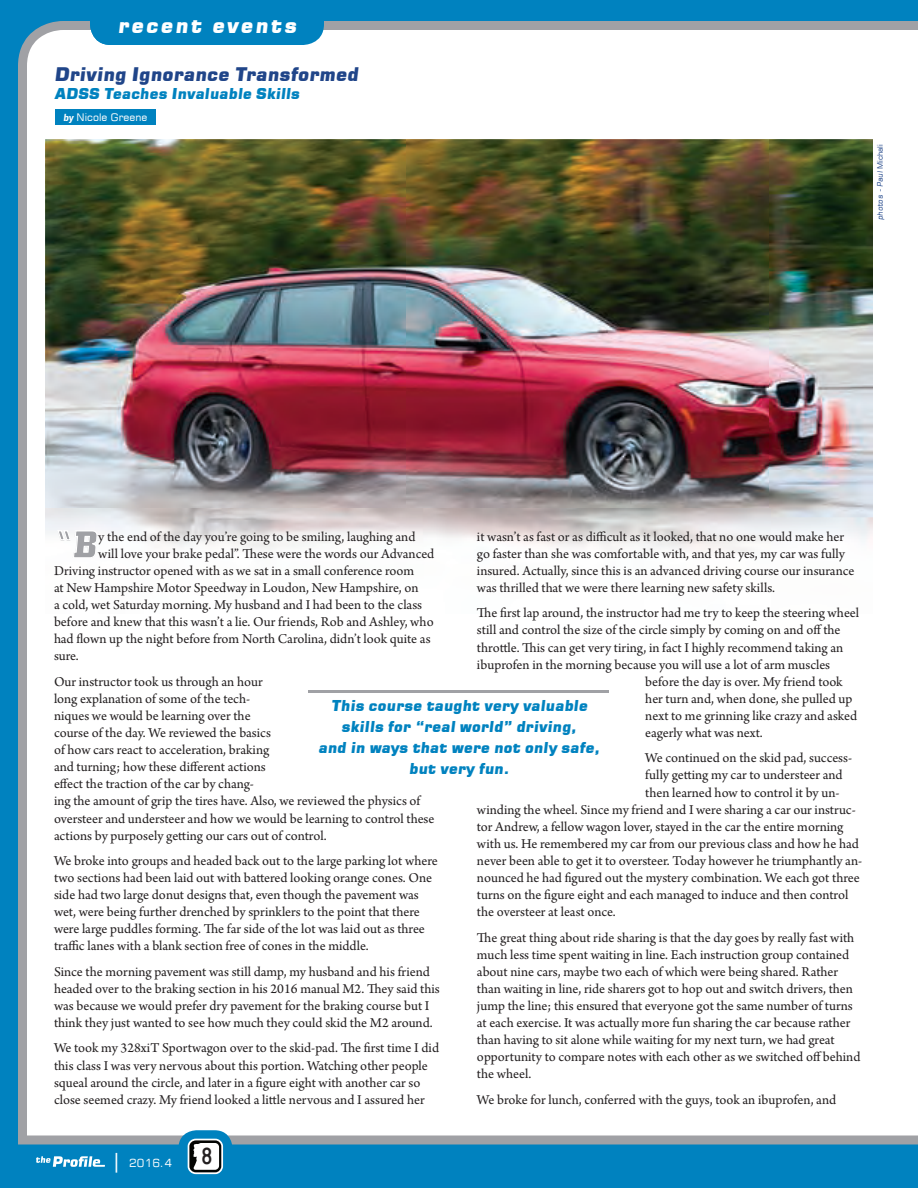
<style>
.page{position:relative;width:918px;height:1188px;background:#0082bf}
.page>*{position:absolute;margin:0;border:0;box-sizing:border-box;transform-origin:0 0}
.t1{font:700 38.85px "Square Slabserif 711 BT";color:#a0a1a5}
.t2{font:24px "Roadgeek 2005 Series C";color:#231f20}
.t3{font:italic 21px "Square 721 Blk";letter-spacing:.1em;color:#fff}
.t4{font:italic 18.75px "Square 721 Blk";color:#204589}
.t5{font:italic 15px/21px "Square 721 Blk";color:#0082bf;text-align:center}
.t6{font:14.25px/17.1px "Arno Pro";color:#231f20}
.t7{font:11.25px "Square 721 BT";color:#fff}
.t8{font:10.5px "Square 721 BT";color:#fff}
.t9{font:7.5px "Square 721 BT";color:#204589}
.s1{font-family:"Square 721";font-weight:700;font-style:italic;font-size:9.75px}
.s2{font-size:19.65px}
</style>
<div class="page">
<div style="left:18px;top:21px;width:900px;height:1123px;background:#fff"></div>
<svg style="left:178px;top:1130px;width:54px;height:45px"></svg>
<svg style="left:36px;top:1156px;width:69px;height:11px"></svg>
<img style="left:45px;top:139px;width:828px;height:475px">
<hr style="left:309px;top:690px;width:300px;height:3px;background:#a0a1a5">
<svg style="left:90px;top:21px;width:234px;height:24px"></svg>
<svg style="left:57px;top:530px;width:41px;height:29px"></svg>
<div style="left:56px;top:110px;width:100px;height:15px;background:#0082bf"></div>
<h3 class="t3" style="left:117px;top:12px;width:181px">recent events</h3>
<h3 class="t3" style="left:115px;top:12px;width:44px">xxx</h3>
<h3 class="t4" style="left:54px;top:63px;width:306px">Driving Ignorance Transformed</h3>
<p class="t5" style="left:54px;top:83px;width:247px">ADSS Teaches Invaluable Skills</p>
<p class="t8" style="left:63px;top:110px;width:86px"><span class="s1">by</span> Nicole Greene</p>
<p class="t9" style="left:876px;top:220px;width:78px;rotate:-90deg">photos - Paul Michali</p>
<h1 class="t1" style="left:54px;top:520px;width:48px">“B</h1>
<p class="t6" style="left:98px;top:529px;width:319px">y the end of the day you’re going to be smiling, laughing and</p>
<p class="t6" style="left:477px;top:529px;width:379px">it wasn’t as fast or as difficult as it looked, that no one would make her go faster than she was comfortable with, and that yes, my car was fully insured. Actually, since this is an advanced driving course our insurance was thrilled that we were there learning new safety skills.</p>
<p class="t6" style="left:477px;top:605px;width:384px">The first lap around, the instructor had me try to keep the steering wheel</p>
<p class="t6" style="left:477px;top:622px;width:365px">still and control the size of the circle simply by coming on and off the</p>
<p class="t6" style="left:477px;top:639px;width:368px">throttle. This can get very tiring, in fact I highly recommend taking an</p>
<p class="t6" style="left:477px;top:657px;width:355px">ibuprofen in the morning because you will use a lot of arm muscles</p>
<p class="t6" style="left:645px;top:674px;width:199px">before the day is over. My friend took</p>
<p class="t6" style="left:645px;top:691px;width:209px">her turn and, when done, she pulled up</p>
<p class="t6" style="left:645px;top:708px;width:213px">next to me grinning like crazy and asked</p>
<p class="t6" style="left:645px;top:725px;width:119px">eagerly what was next.</p>
<p class="t6" style="left:645px;top:750px;width:208px">We continued on the skid pad, success-</p>
<p class="t6" style="left:645px;top:767px;width:199px">fully getting my car to understeer and</p>
<p class="t6" style="left:645px;top:784px;width:196px">then learned how to control it by un-</p>
<p class="t6" style="left:477px;top:802px;width:380px">winding the wheel. Since my friend and I were sharing a car our instruc-</p>
<p class="t6" style="left:477px;top:819px;width:368px">tor Andrew, a fellow wagon lover, stayed in the car the entire morning</p>
<p class="t6" style="left:477px;top:836px;width:383px">with us. He remembered my car from our previous class and how he had</p>
<p class="t6" style="left:477px;top:853px;width:387px">never been able to get it to oversteer. Today however he triumphantly an-</p>
<p class="t6" style="left:477px;top:870px;width:384px">nounced he had figured out the mystery combination. We each got three</p>
<p class="t6" style="left:477px;top:887px;width:373px">turns on the figure eight and each managed to induce and then control</p>
<p class="t6" style="left:477px;top:904px;width:140px">the oversteer at least once.</p>
<p class="t6" style="left:477px;top:930px;width:385px">The great thing about ride sharing is that the day goes by really fast with much less time spent waiting in line. Each instruction group contained about nine cars, maybe two each of which were being shared. Rather than waiting in line, ride sharers got to hop out and switch drivers, then jump the line; this ensured that everyone got the same number of turns at each exercise. It was actually more fun sharing the car because rather than having to sit alone while waiting for my next turn, we had great opportunity to compare notes with each other as we switched off behind the wheel.</p>
<p class="t6" style="left:477px;top:1092px;width:361px">We broke for lunch, conferred with the guys, took an ibuprofen, and</p>
<p class="t6" style="left:98px;top:546px;width:338px">will love your brake pedal”. These were the words our Advanced</p>
<p class="t6" style="left:54px;top:563px;width:362px">Driving instructor opened with as we sat in a small conference room</p>
<p class="t6" style="left:54px;top:580px;width:366px">at New Hampshire Motor Speedway in Loudon, New Hampshire, on</p>
<p class="t6" style="left:54px;top:597px;width:370px">a cold, wet Saturday morning. My husband and I had been to the class</p>
<p class="t6" style="left:54px;top:614px;width:381px">before and knew that this wasn’t a lie. Our friends, Rob and Ashley, who</p>
<p class="t6" style="left:54px;top:631px;width:378px">had flown up the night before from North Carolina, didn’t look quite as</p>
<p class="t6" style="left:54px;top:648px;width:26px">sure.</p>
<p class="t6" style="left:54px;top:674px;width:382px">Our instructor took us through an hour<br>long explanation of some of the tech-<br>niques we would be learning over the<br>course of the day. We reviewed the basics<br>of how cars react to acceleration, braking<br>and turning; how these different actions<br>effect the traction of the car by chang-<br>ing the amount of grip the tires have. Also, we reviewed the physics of oversteer and understeer and how we would be learning to control these actions by purposely getting our cars out of control.</p>
<p class="t6" style="left:54px;top:853px;width:385px">We broke into groups and headed back out to the large parking lot where two sections had been laid out with battered looking orange cones. One side had two large donut designs that, even though the pavement was wet, were being further drenched by sprinklers to the point that there were large puddles forming. The far side of the lot was laid out as three traffic lanes with a blank section free of cones in the middle.</p>
<p class="t6" style="left:54px;top:964px;width:387px">Since the morning pavement was still damp, my husband and his friend headed over to the braking section in his 2016 manual M2. They said this was because we would prefer dry pavement for the braking course but I think they just wanted to see how much they could skid the M2 around.</p>
<p class="t6" style="left:54px;top:1040px;width:387px">We took my 328xiT Sportwagon over to the skid-pad. The first time I did this class I was very nervous about this portion. Watching other people squeal around the circle, and later in a figure eight with another car so close seemed crazy. My friend looked a little nervous and I assured her</p>
<p class="t5" style="left:318px;top:695px;width:283px">This course taught very valuable skills for “real world” driving,<br>and in ways that were not only safe, but very fun.</p>
<p class="t7" style="left:110px;top:1156px;width:64px"><span class="s2">|</span> 2016.4</p>
<h2 class="t2" style="left:202px;top:1140px;width:12px">8</h2>
</div>
